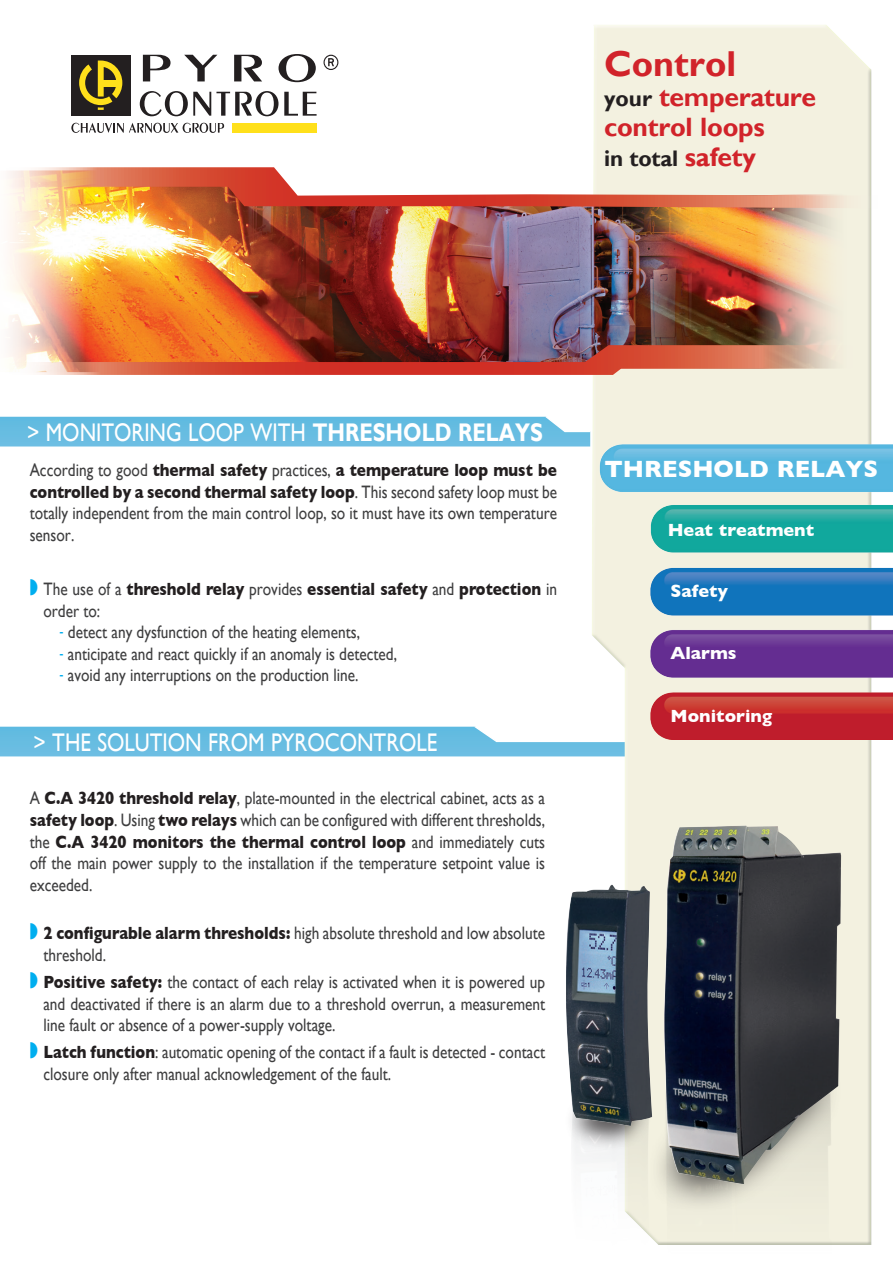
<style>
.page{position:relative;width:893px;height:1263px;background:#fff}
.page>*{position:absolute;margin:0;border:0;box-sizing:border-box;transform-origin:0 0}
.t1{font:700 36px "Gill Sans";color:#d1232a}
.t2{font:700 26.55px/30px "Gill Sans";letter-spacing:-.01em;color:#d1232a}
.t3{font:25.5px "Gill Sans";color:#fff;scale:.83 1}
.t4{font:700 24px "Gill Sans";color:#fff}
.t5{font:700 22.5px "Gill Sans";letter-spacing:-.01em;color:#231f20}
.t6{font:700 19.8px "Gill Sans";color:#fff}
.t7{font:18px/21.6px "Gill Sans";color:#3e3e3f;text-align:justify;scale:.85 1}
.t8{font:700 18px/21.6px "Gill Sans";color:#231f20;scale:.85 1}
.t9{font:700 18px "Gill Sans";color:#fff}
.s1{font-size:22.5px;color:#231f20}
.s2{font-size:26.55px;color:#d1232a}
.s3{font-weight:700}
.s4{font-weight:700;color:#231f20}
.s5{font-weight:400;color:#3e3e3f}
.s6{font-size:15px;color:#00aeef}
</style>
<div class="page">
<svg style="left:0;top:727px;width:589px;height:29px;background:#73c1e3"></svg>
<div style="left:589px;top:24px;width:284px;height:1190px;background:#fff;opacity:.75"></div>
<div style="left:589px;top:67px;width:284px;height:1178px;background:#b3b6b9;opacity:.75"></div>
<div style="left:232px;top:123px;width:85px;height:10px;background:#ffe01b"></div>
<div style="left:71px;top:55px;width:59px;height:61px;background:#231f20"></div>
<svg style="left:79px;top:61px;width:43px;height:49px"></svg>
<svg style="left:71px;top:123px;width:153px;height:10px"></svg>
<svg style="left:324px;top:55px;width:14px;height:15px"></svg>
<svg style="left:143px;top:55px;width:28px;height:26px"></svg>
<svg style="left:184px;top:55px;width:33px;height:26px"></svg>
<svg style="left:234px;top:55px;width:28px;height:26px"></svg>
<svg style="left:279px;top:54px;width:37px;height:28px"></svg>
<svg style="left:140px;top:91px;width:138px;height:25px"></svg>
<svg style="left:284px;top:92px;width:33px;height:24px"></svg>
<img style="left:9px;top:208px;width:845px;height:137px">
<svg style="left:7px;top:167px;width:866px;height:41px"></svg>
<img style="left:9px;top:345px;width:850px;height:30px">
<img style="left:578px;top:443px;width:315px;height:297px">
<svg style="left:0;top:417px;width:590px;height:29px;background:#6abee2"></svg>
<img style="left:589px;top:1184px;width:244px;height:61px">
<div style="left:648px;top:1054px;width:195px;height:159px;background:#231f20;opacity:.75"></div>
<img style="left:566px;top:825px;width:275px;height:359px">
<h1 class="t1" style="left:604px;top:42px;width:134px">Control</h1>
<h2 class="t2" style="left:604px;top:83px;width:214px"><span class="s1">your</span> temperature control loops</h2>
<p class="t5" style="left:604px;top:145px;width:153px">in total <span class="s2">safety</span></p>
<h3 class="t3" style="left:27px;top:418px;width:623px">&gt; MONITORING LOOP WITH <span class="s3">THRESHOLD RELAYS</span></h3>
<p class="t7" style="left:30px;top:460px;width:622px">According to good <span class="s4">thermal safety</span> practices, <span class="s4">a temperature loop must be controlled by a second thermal safety loop</span>. This second safety loop must be totally independent from the main control loop, so it must have its own temperature sensor.</p>
<p class="t8" style="left:43px;top:578px;width:606px"><span class="s5">The use of a</span> threshold relay <span class="s5">provides</span> essential safety <span class="s5">and</span> protection <span class="s5">in order to:</span></p>
<p class="t7" style="left:60px;top:622px;width:355px"><span class="s6">-</span> detect any dysfunction of the heating elements,</p>
<p class="t7" style="left:60px;top:643px;width:399px"><span class="s6">-</span> anticipate and react quickly if an anomaly is detected,</p>
<p class="t7" style="left:60px;top:665px;width:353px"><span class="s6">-</span> avoid any interruptions on the production line.</p>
<h3 class="t3" style="left:33px;top:727px;width:488px">&gt; THE SOLUTION FROM PYROCONTROLE</h3>
<p class="t7" style="left:30px;top:788px;width:608px">A <span class="s4">C.A 3420 threshold relay</span>, plate-mounted in the electrical cabinet, acts as a <span class="s4">safety loop</span>. Using <span class="s4">two relays</span> which can be configured with different thresholds, the <span class="s4">C.A 3420 monitors the thermal control loop</span> and immediately cuts off the main power supply to the installation if the temperature setpoint value is exceeded.</p>
<p class="t7" style="left:43px;top:923px;width:592px"><span class="s4">2 configurable alarm thresholds:</span> high absolute threshold and low absolute threshold.</p>
<p class="t7" style="left:43px;top:971px;width:592px"><span class="s4">Positive safety:</span> the contact of each relay is activated when it is powered up and deactivated if there is an alarm due to a threshold overrun, a measurement line fault or absence of a power-supply voltage.</p>
<p class="t7" style="left:43px;top:1042px;width:592px"><span class="s4">Latch function</span>: automatic opening of the contact if a fault is detected - contact closure only after manual acknowledgement of the fault.</p>
<h3 class="t4" style="left:604px;top:455px;width:275px">THRESHOLD RELAYS</h3>
<p class="t6" style="left:685px;top:516px;width:85px">Contrôle</p>
<p class="t9" style="left:668px;top:519px;width:148px">Heat treatment</p>
<p class="t9" style="left:670px;top:580px;width:59px">Safety</p>
<p class="t9" style="left:670px;top:642px;width:68px">Alarms</p>
<p class="t9" style="left:670px;top:705px;width:103px">Monitoring</p>
</div>
